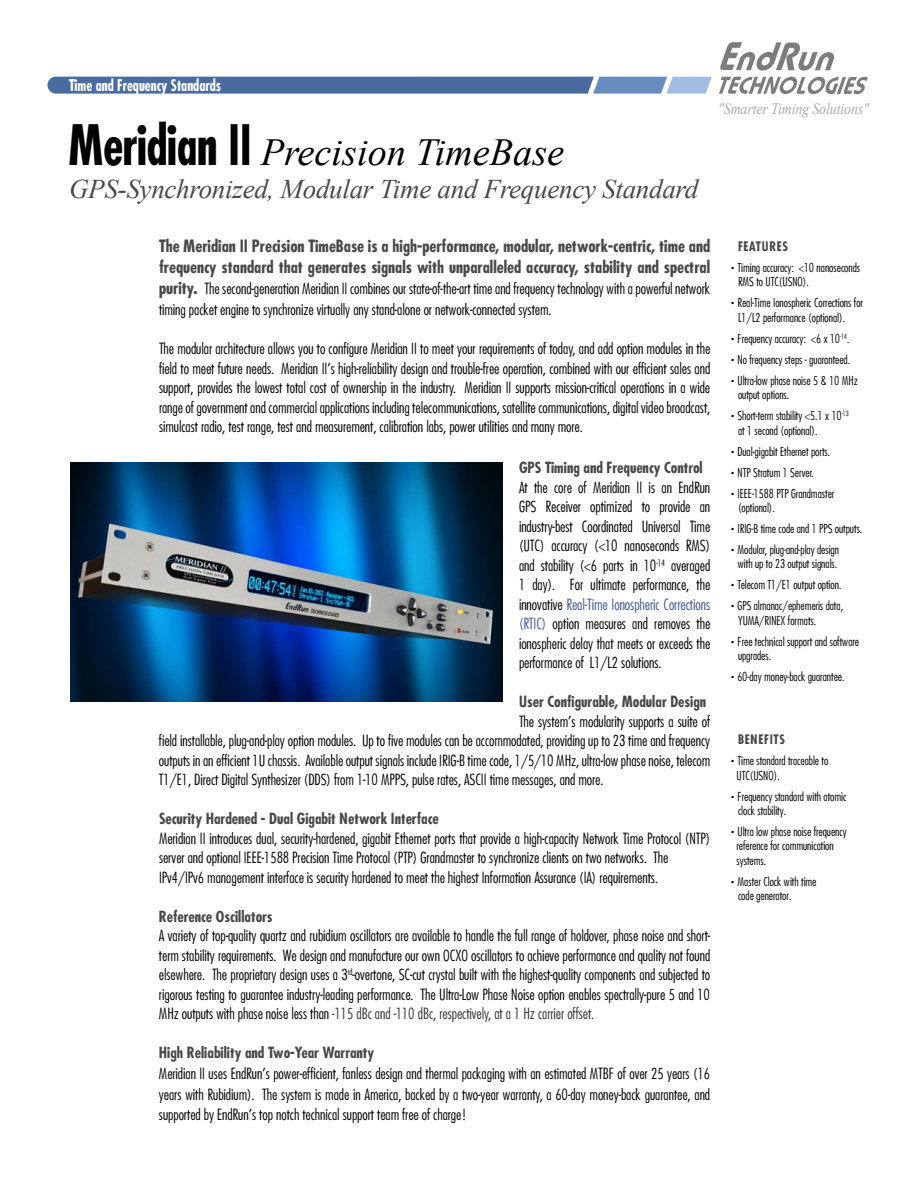
<style>
.page{position:relative;width:918px;height:1188px;background:#fff}
.page>*{position:absolute;margin:0;border:0;box-sizing:border-box;transform-origin:0 0}
.t1{font:italic 38.25px "Times New Roman";color:#000}
.t2{font:italic 27px "Times New Roman";letter-spacing:-.01em;color:#484848}
.t3{font:700 condensed 16.5px/21px "Futura";color:#484848}
.t4{font:700 condensed 15.75px "Futura";color:#fff;scale:.89 1}
.t5{font:italic 15.75px "Times New Roman";letter-spacing:-.01em;color:#aaa;scale:.89 1}
.t6{font:300 condensed 15px/19.5px "Futura";color:#000;text-align:justify}
.t7{font:700 condensed 15px "Futura";color:#484848}
.t8{font:700 condensed 12.75px "Futura";letter-spacing:.05em;color:#484848}
.t9{font:300 condensed 12px/21px "Futura";color:#000}
.s1{font-family:"Futura";font-weight:700;font-style:normal;font-stretch:condensed;font-size:54px}
.s2{font-weight:700;font-size:16.5px;color:#484848}
.s3{color:#445696}
.s4{color:#333}
</style>
<div class="page">
<svg style="left:720px;top:42px;width:114px;height:29px"></svg>
<svg style="left:719px;top:77px;width:149px;height:17px"></svg>
<svg style="left:47px;top:77px;width:665px;height:17px;background:#597aab"></svg>
<img style="left:70px;top:463px;width:432px;height:238px">
<p class="t4" style="left:69px;top:75px;width:172px">Time and Frequency Standards</p>
<h1 class="t1" style="left:69px;top:126px;width:497px"><span class="s1">Meridian II</span> Precision TimeBase</h1>
<h2 class="t2" style="left:69px;top:171px;width:631px">GPS-Synchronized, Modular Time and Frequency Standard</h2>
<p class="t3" style="left:159px;top:235px;width:553px">The Meridian II Precision TimeBase is a high-performance, modular, network-centric, time and frequency standard that generates signals with unparalleled accuracy, stability and spectral</p>
<p class="t6" style="left:159px;top:278px;width:553px;line-height:21px"><span class="s2">purity.</span> The second-generation Meridian II combines our state-of-the-art time and frequency technology with a powerful network timing packet engine to synchronize virtually any stand-alone or network-connected system.</p>
<p class="t6" style="left:159px;top:339px;width:553px">The modular architecture allows you to configure Meridian II to meet your requirements of today, and add option modules in the field to meet future needs. Meridian II’s high-reliability design and trouble-free operation, combined with our efficient sales and support, provides the lowest total cost of ownership in the industry. Meridian II supports mission-critical operations in a wide range of government and commercial applications including telecommunications, satellite communications, digital video broadcast, simulcast radio, test range, test and measurement, calibration labs, power utilities and many more.</p>
<p class="t7" style="left:519px;top:458px;width:185px">GPS Timing and Frequency Control</p>
<p class="t6" style="left:519px;top:477px;width:193px">At the core of Meridian II is an EndRun GPS Receiver optimized to provide an industry-best Coordinated Universal Time (UTC) accuracy (&lt;10 nanoseconds RMS) and stability (&lt;6 parts in 10<sup>-14</sup> averaged 1 day). For ultimate performance, the innovative <span class="s3">Real-Time Ionospheric Corrections (RTIC)</span> option measures and removes the ionospheric delay that meets or exceeds the performance of L1/L2 solutions.</p>
<p class="t7" style="left:519px;top:692px;width:189px">User Configurable, Modular Design</p>
<p class="t6" style="left:159px;top:711px;width:553px;text-indent:360px">The system’s modularity supports a suite of field installable, plug-and-play option modules. Up to five modules can be accommodated, providing up to 23 time and frequency outputs in an efficient 1U chassis. Available output signals include IRIG-B time code, 1/5/10 MHz, ultra-low phase noise, telecom T1/E1, Direct Digital Synthesizer (DDS) from 1-10 MPPS, pulse rates, ASCII time messages, and more.</p>
<p class="t7" style="left:159px;top:809px;width:281px">Security Hardened - Dual Gigabit Network Interface</p>
<p class="t6" style="left:159px;top:828px;width:553px;text-align:left">Meridian II introduces dual, security-hardened, gigabit Ethernet ports that provide a high-capacity Network Time Protocol (NTP) server and optional IEEE-1588 Precision Time Protocol (PTP) Grandmaster to synchronize clients on two networks. The<br>IPv4/IPv6 management interface is security hardened to meet the highest Information Assurance (IA) requirements.</p>
<p class="t7" style="left:159px;top:906px;width:115px">Reference Oscillators</p>
<p class="t6" style="left:159px;top:926px;width:553px">A variety of top-quality quartz and rubidium oscillators are available to handle the full range of holdover, phase noise and short&shy;term stability requirements. We design and manufacture our own OCXO oscillators to achieve performance and quality not found elsewhere. The proprietary design uses a 3<sup>rd</sup>-overtone, SC-cut crystal built with the highest-quality components and subjected to rigorous testing to guarantee industry-leading performance. The Ultra-Low Phase Noise option enables spectrally-pure 5 and 10<br>MHz outputs with phase noise less than <span class="s4">-115 dBc and -110 dBc, respectively, at a 1 Hz carrier offset.</span></p>
<p class="t7" style="left:159px;top:1043px;width:217px">High Reliability and Two-Year Warranty</p>
<p class="t6" style="left:159px;top:1063px;width:553px;line-height:21px">Meridian II uses EndRun’s power-efficient, fanless design and thermal packaging with an estimated MTBF of over 25 years (16 years with Rubidium). The system is made in America, backed by a two-year warranty, a 60-day money-back guarantee, and</p>
<p class="t6" style="left:159px;top:1104px;width:309px">supported by EndRun’s top notch technical support team free of charge!</p>
<p class="t5" style="left:718px;top:98px;width:171px">"Smarter Timing Solutions"</p>
<p class="t8" style="left:738px;top:238px;width:52px">FEATURES</p>
<p class="t9" style="left:738px;top:260px;width:124px;line-height:14.4px;text-indent:-8px"><sup>.</sup> Timing accuracy: &lt;10 nanoseconds<br>RMS to UTC(USNO).</p>
<p class="t9" style="left:738px;top:296px;width:127px;line-height:14.4px;text-indent:-8px"><sup>.</sup> Real-Time Ionospheric Corrections for<br>L1/L2 performance (optional).</p>
<p class="t9" style="left:730px;top:328px;width:129px"><sup>.</sup> Frequency accuracy: &lt;6 x 10<sup>-14</sup>.<br><sup>.</sup> No frequency steps - guaranteed. <sup>.</sup> Ultra-low phase noise 5 &amp; 10 MHz</p>
<p class="t9" style="left:730px;top:384px;width:120px;text-indent:8px">output options.<br><sup>.</sup> Short-term stability &lt;5.1 x 10<sup>-13</sup></p>
<p class="t9" style="left:730px;top:419px;width:105px;text-indent:8px">at 1 second (optional).<br><sup>.</sup> Dual-gigabit Ethernet ports. <sup>.</sup> NTP Stratum 1 Server.<br><sup>.</sup> IEEE-1588 PTP Grandmaster</p>
<p class="t9" style="left:730px;top:497px;width:133px;text-indent:8px">(optional).<br><sup>.</sup> IRIG-B time code and 1 PPS outputs. <sup>.</sup> Modular, plug-and-play design</p>
<p class="t9" style="left:730px;top:553px;width:114px;text-align:center">with up to 23 output signals.<br><sup>.</sup> Telecom T1/E1 output option. <sup>.</sup> GPS almanac/ephemeris data,</p>
<p class="t9" style="left:730px;top:610px;width:130px;text-indent:8px">YUMA/RINEX formats.<br><sup>.</sup> Free technical support and software</p>
<p class="t9" style="left:730px;top:645px;width:115px;text-indent:8px">upgrades.<br><sup>.</sup> 60-day money-back guarantee.</p>
<p class="t8" style="left:738px;top:731px;width:49px">BENEFITS</p>
<p class="t9" style="left:736px;top:753px;width:93px;line-height:14.4px;text-indent:-6px"><sup>.</sup> Time standard traceable to<br>UTC(USNO).</p>
<p class="t9" style="left:738px;top:789px;width:110px;line-height:14.4px;text-indent:-8px"><sup>.</sup> Frequency standard with atomic clock stability.</p>
<p class="t9" style="left:736px;top:824px;width:112px;line-height:14.4px;text-indent:-6px"><sup>.</sup> Ultra low phase noise frequency reference for communication systems.</p>
<p class="t9" style="left:738px;top:874px;width:80px;line-height:14.4px;text-indent:-8px"><sup>.</sup> Master Clock with time code generator.</p>
</div>
